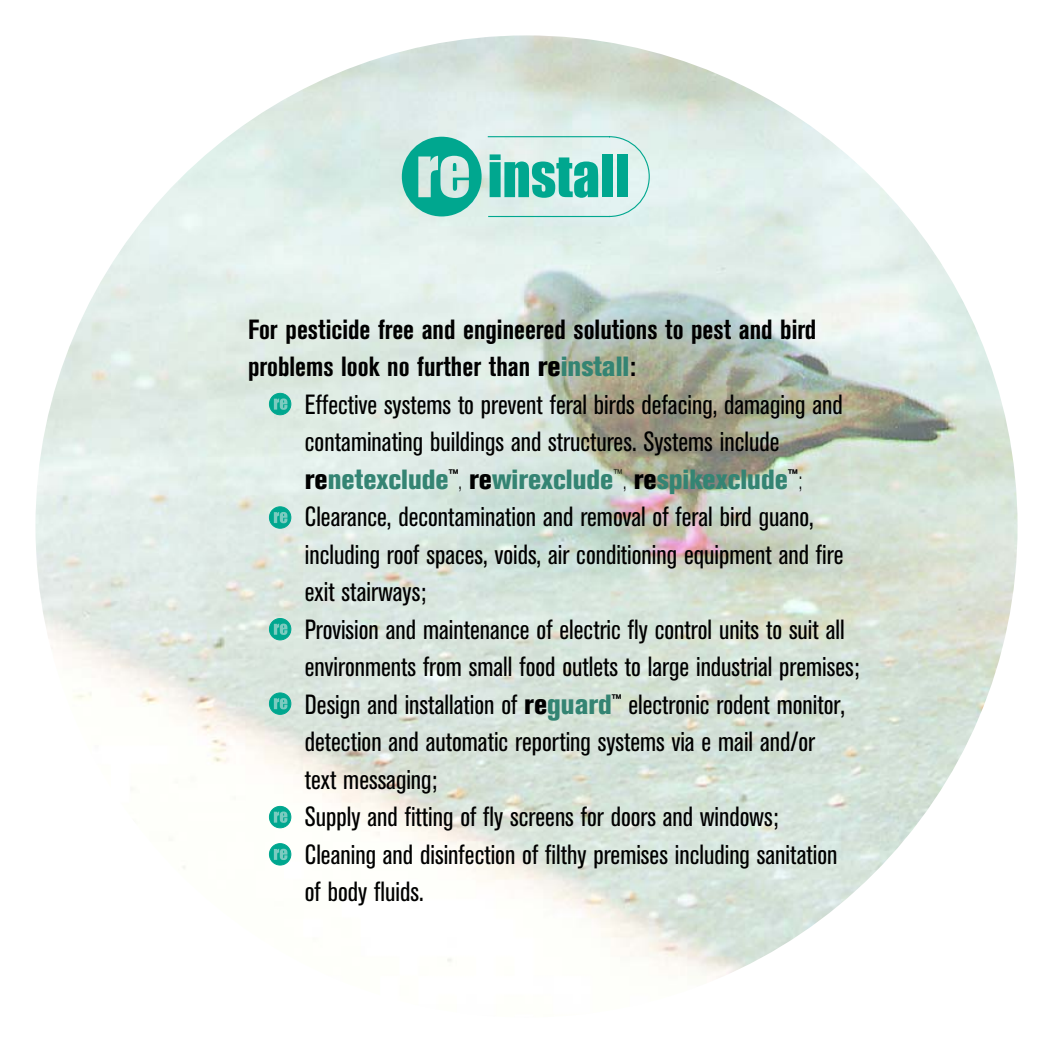
<style>
.page{position:relative;width:1053px;height:1053px;background:#fff}
.page>*{position:absolute;margin:0;border:0;box-sizing:border-box;transform-origin:0 0}
.t1{font:54px "Impact";color:#00a78f}
.t2{font:condensed 27.5px/37.5px "Akzidenz Grotesk BE";color:#000}
.t3{font:700 condensed 27.5px/37.5px "Akzidenz Grotesk BE";color:#000}
.s1{font-weight:800}
.s2{font-weight:800;color:#348473}
.s3{font-weight:300}
</style>
<div class="page">
<img style="left:35px;top:35px;width:982px;height:982px;border-radius:50%">
<div style="left:269px;top:393px;width:22px;height:22px;background:#00a78f;border:1px solid #00a78f;border-radius:50%"></div>
<svg style="left:274px;top:398px;width:13px;height:12px"></svg>
<svg style="left:269px;top:506px;width:22px;height:22px"></svg>
<svg style="left:274px;top:512px;width:13px;height:11px"></svg>
<div style="left:269px;top:618px;width:22px;height:22px;background:#00a78f;border:1px solid #00a78f;border-radius:50%"></div>
<svg style="left:274px;top:623px;width:13px;height:12px"></svg>
<svg style="left:269px;top:692px;width:22px;height:22px"></svg>
<svg style="left:274px;top:698px;width:13px;height:11px"></svg>
<svg style="left:269px;top:806px;width:22px;height:21px"></svg>
<svg style="left:274px;top:811px;width:13px;height:11px"></svg>
<svg style="left:269px;top:843px;width:22px;height:22px"></svg>
<svg style="left:274px;top:848px;width:13px;height:12px"></svg>
<svg style="left:402px;top:135px;width:248px;height:82px;background:#b5e1da"></svg>
<h1 class="t1" style="left:487px;top:158px;width:143px">install</h1>
<p class="t3" style="left:248px;top:312px;width:569px">For pesticide free and engineered solutions to pest and bird problems look no further than <span class="s1">re</span><span class="s2">install</span>:</p>
<p class="t2" style="left:305px;top:387px;width:556px">Effective systems to prevent feral birds defacing, damaging and contaminating buildings and structures. Systems include <span class="s1">re</span><span class="s2">netexclude</span><sup>™</sup><span class="s3">,</span> <span class="s1">re</span><span class="s2">wirexclude</span><sup>™</sup><span class="s3">,</span> <span class="s1">re</span><span class="s2">spikexclude</span><sup>™</sup><span class="s3">; </span>Clearance, decontamination and removal of feral bird guano, including roof spaces, voids, air conditioning equipment and fire exit stairways;<br>Provision and maintenance of electric fly control units to suit all environments from small food outlets to large industrial premises; Design and installation of <span class="s1">re</span><span class="s2">guard</span><sup>™</sup> electronic rodent monitor, detection and automatic reporting systems via e mail and/or<br>text messaging;<br>Supply and fitting of fly screens for doors and windows;<br>Cleaning and disinfection of filthy premises including sanitation of body fluids.</p>
</div>
